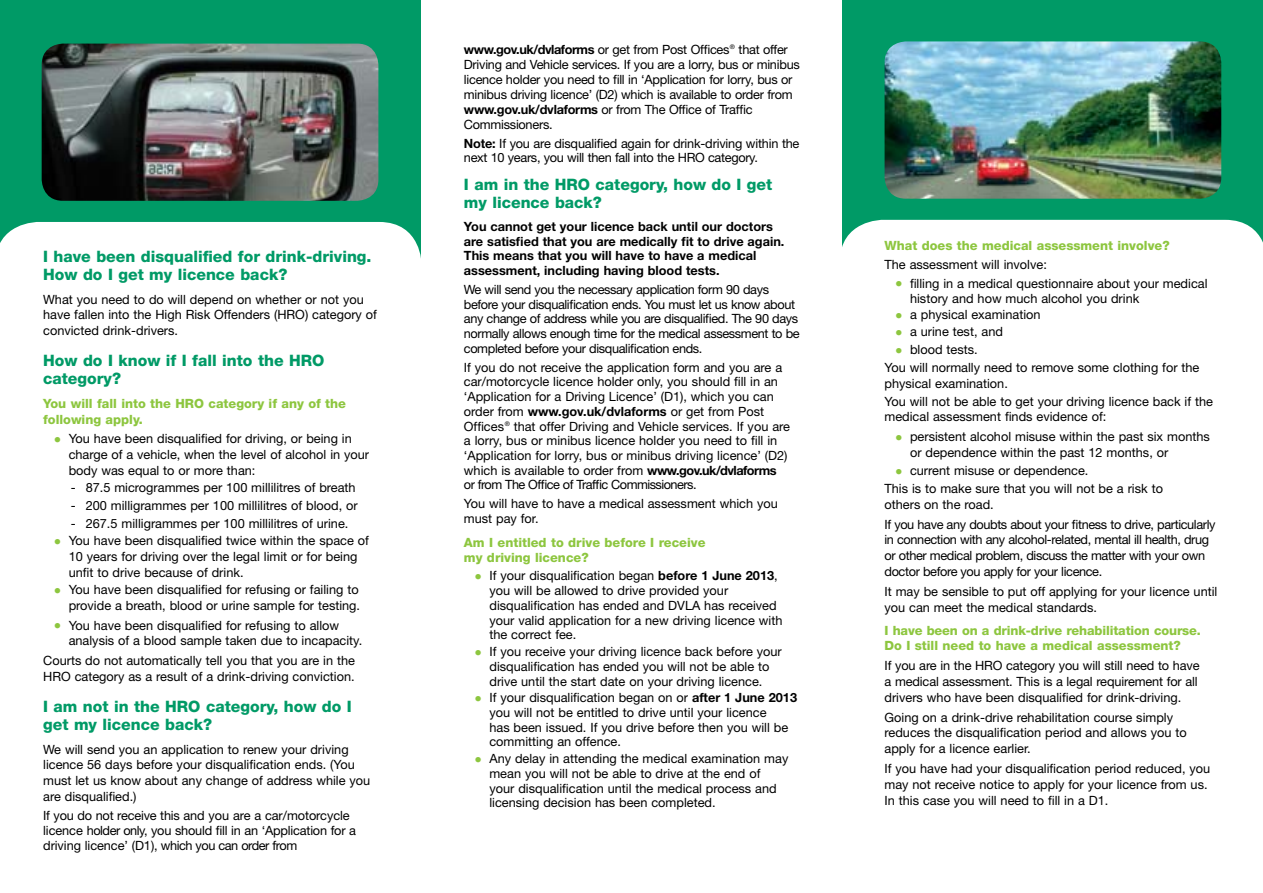
<style>
.page{position:relative;width:1263px;height:893px;background:#fff}
.page>*{position:absolute;margin:0;border:0;box-sizing:border-box;transform-origin:0 0}
.Titles_numbered{font:800 15.75px/18px "Helvetica Neue";color:#009a66}
.Body{font:12.75px/14.7px "Helvetica Neue";color:#000}
.Bullets{font:12.75px/14.7px "Helvetica Neue";color:#000}
.Body-2{font:12.75px/14.7px "Helvetica Neue";letter-spacing:-.03em;color:#000}
.Body-3{font:12.75px/15px "Helvetica Neue";letter-spacing:-.02em;color:#000}
.Subs_small{font:800 12.75px/15px "Helvetica Neue";color:#8dc63f}
.Body-4{font:700 12.75px/14.7px "Helvetica Neue";color:#000}
.Body-5{font:12.75px/14.7px "Helvetica Neue";letter-spacing:-.025em;color:#000}
.s1{font-size:15px;color:#8dc63f}
.s2{font-weight:700}
</style>
<div class="page">
<div style="left:0;top:0;width:421px;height:587px;background:#009a66"></div>
<div style="left:0;top:222px;width:421px;height:365px;background:#fff"></div>
<img style="left:42px;top:44px;width:336px;height:157px">
<div style="left:830px;top:0;width:433px;height:588px;background:#009a66"></div>
<img style="left:884px;top:41px;width:337px;height:158px">
<div style="left:842px;top:220px;width:421px;height:368px;background:#fff"></div>
<div style="left:805px;top:0;width:37px;height:614px;background:#fff"></div>
<svg style="left:1260px;top:245px;width:3px;height:343px"></svg>
<div style="left:1254px;top:332px;width:9px;height:88px;background:#fff"></div>
<p class="Titles_numbered" style="left:43px;top:247px;width:330px">I have been disqualified for drink-driving.<br>How do I get my licence back?</p>
<p class="Body" style="left:43px;top:291px;width:335px;line-height:15.6px">What you need to do will depend on whether or not you have fallen into the High Risk Offenders (HRO) category of convicted drink-drivers.</p>
<p class="Titles_numbered" style="left:43px;top:351px;width:283px">How do I know if I fall into the HRO category?</p>
<p class="Subs_small" style="left:43px;top:396px;width:304px;line-height:15.6px">You will fall into the HRO category if any of the following apply.</p>
<p class="Bullets" style="left:69px;top:431px;width:302px;line-height:15.6px;text-indent:-15px"><span class="s1">•</span> You have been disqualified for driving, or being in charge of a vehicle, when the level of alcohol in your body was equal to or more than:</p>
<p class="Bullets" style="left:71px;top:480px;width:286px">- 87.5 microgrammes per 100 millilitres of breath</p>
<p class="Bullets" style="left:71px;top:498px;width:288px">- 200 milligrammes per 100 millilitres of blood, or</p>
<p class="Bullets" style="left:71px;top:516px;width:279px">- 267.5 milligrammes per 100 millilitres of urine.</p>
<p class="Bullets" style="left:69px;top:533px;width:302px;line-height:15.6px;text-indent:-15px"><span class="s1">•</span> You have been disqualified twice within the space of<br>10 years for driving over the legal limit or for being unfit to drive because of drink.</p>
<p class="Bullets" style="left:54px;top:582px;width:308px;line-height:15.6px;text-align:right"><span class="s1">•</span> You have been disqualified for refusing or failing to provide a breath, blood or urine sample for testing.</p>
<p class="Bullets" style="left:69px;top:617px;width:295px;line-height:15.6px;text-indent:-15px"><span class="s1">•</span> You have been disqualified for refusing to allow analysis of a blood sample taken due to incapacity.</p>
<p class="Body" style="left:43px;top:653px;width:313px;line-height:15.6px">Courts do not automatically tell you that you are in the<br>HRO category as a result of a drink-driving conviction.</p>
<p class="Titles_numbered" style="left:43px;top:697px;width:310px">I am not in the HRO category, how do I get my licence back?</p>
<p class="Body" style="left:43px;top:741px;width:329px;line-height:15.6px">We will send you an application to renew your driving licence 56 days before your disqualification ends. (You must let us know about any change of address while you are disqualified.)</p>
<p class="Body" style="left:43px;top:808px;width:314px">If you do not receive this and you are a car/motorcycle licence holder only, you should fill in an ‘Application for a driving licence’ (D1), which you can order from</p>
<p class="Body-3" style="left:464px;top:41px;width:337px"><span class="s2">www.gov.uk/dvlaforms</span> or get from Post Offices<sup>®</sup> that offer Driving and Vehicle services. If you are a lorry, bus or minibus licence holder you need to fill in ‘Application for lorry, bus or minibus driving licence’ (D2) which is available to order from <span class="s2">www.gov.uk/dvlaforms</span> or from The Office of Traffic Commissioners.</p>
<p class="Body-5" style="left:464px;top:136px;width:337px"><span class="s2">Note:</span> If you are disqualified again for drink-driving within the next 10 years, you will then fall into the HRO category.</p>
<p class="Titles_numbered" style="left:464px;top:175px;width:310px">I am in the HRO category, how do I get my licence back?</p>
<p class="Body-4" style="left:464px;top:219px;width:322px">You cannot get your licence back until our doctors are satisfied that you are medically fit to drive again.<br>This means that you will have to have a medical assessment, including having blood tests.</p>
<p class="Body-2" style="left:464px;top:282px;width:337px">We will send you the necessary application form 90 days before your disqualification ends. You must let us know about any change of address while you are disqualified. The 90 days normally allows enough time for the medical assessment to be completed before your disqualification ends.</p>
<p class="Body" style="left:464px;top:360px;width:328px">If you do not receive the application form and you are a car/motorcycle licence holder only, you should fill in an ‘Application for a Driving Licence’ (D1), which you can order from <span class="s2">www.gov.uk/dvlaforms</span> or get from Post Offices<sup>®</sup> that offer Driving and Vehicle services. If you are a lorry, bus or minibus licence holder you need to fill in ‘Application for lorry, bus or minibus driving licence’ (D2) which is available to order from <span class="s2">www.gov.uk/dvlaforms </span>or from The Office of Traffic Commissioners.</p>
<p class="Body" style="left:464px;top:496px;width:315px">You will have to have a medical assessment which you must pay for.</p>
<p class="Subs_small" style="left:464px;top:534px;width:243px">Am I entitled to drive before I receive my driving licence?</p>
<p class="Bullets" style="left:489px;top:568px;width:295px;text-indent:-15px"><span class="s1">•</span> If your disqualification began <span class="s2">before 1 June 2013</span>, you will be allowed to drive provided your disqualification has ended and DVLA has received your valid application for a new driving licence with the correct fee.</p>
<p class="Bullets" style="left:474px;top:644px;width:309px;text-align:center"><span class="s1">•</span> If you receive your driving licence back before your disqualification has ended you will not be able to drive until the start date on your driving licence.</p>
<p class="Bullets" style="left:489px;top:690px;width:309px;text-indent:-15px"><span class="s1">•</span> If your disqualification began on or <span class="s2">after 1 June 2013 </span>you will not be entitled to drive until your licence<br>has been issued. If you drive before then you will be committing an offence.</p>
<p class="Bullets" style="left:489px;top:751px;width:300px;text-indent:-15px"><span class="s1">•</span> Any delay in attending the medical examination may mean you will not be able to drive at the end of your disqualification until the medical process and licensing decision has been completed.</p>
<p class="Subs_small" style="left:884px;top:238px;width:287px">What does the medical assessment involve?</p>
<p class="Body" style="left:884px;top:257px;width:164px">The assessment will involve:</p>
<p class="Bullets" style="left:910px;top:276px;width:299px;text-indent:-15px"><span class="s1">•</span> filling in a medical questionnaire about your medical history and how much alcohol you drink</p>
<p class="Bullets" style="left:895px;top:307px;width:147px"><span class="s1">•</span> a physical examination</p>
<p class="Bullets" style="left:895px;top:324px;width:109px"><span class="s1">•</span> a urine test, and</p>
<p class="Bullets" style="left:895px;top:342px;width:84px"><span class="s1">•</span> blood tests.</p>
<p class="Bullets" style="left:884px;top:359px;width:316px;line-height:15.8px">You will normally need to remove some clothing for the physical examination.</p>
<p class="Body" style="left:884px;top:393px;width:330px;line-height:15.8px">You will not be able to get your driving licence back if the medical assessment finds evidence of:</p>
<p class="Bullets" style="left:910px;top:429px;width:301px;line-height:15.8px;text-indent:-15px"><span class="s1">•</span> persistent alcohol misuse within the past six months or dependence within the past 12 months, or</p>
<p class="Bullets" style="left:895px;top:463px;width:195px"><span class="s1">•</span> current misuse or dependence.</p>
<p class="Body" style="left:884px;top:480px;width:280px;line-height:15.8px">This is to make sure that you will not be a risk to others on the road.</p>
<p class="Body-2" style="left:884px;top:516px;width:333px;line-height:15.8px">If you have any doubts about your fitness to drive, particularly in connection with any alcohol-related, mental ill health, drug or other medical problem, discuss the matter with your own doctor before you apply for your licence.</p>
<p class="Body" style="left:884px;top:583px;width:334px;line-height:15.8px">It may be sensible to put off applying for your licence until you can meet the medical standards.</p>
<p class="Subs_small" style="left:884px;top:623px;width:318px">I have been on a drink-drive rehabilitation course.<br>Do I still need to have a medical assessment?</p>
<p class="Body" style="left:884px;top:658px;width:317px;line-height:15.8px">If you are in the HRO category you will still need to have a medical assessment. This is a legal requirement for all drivers who have been disqualified for drink-driving.</p>
<p class="Body" style="left:884px;top:709px;width:304px;line-height:15.8px">Going on a drink-drive rehabilitation course simply reduces the disqualification period and allows you to apply for a licence earlier.</p>
<p class="Body" style="left:884px;top:761px;width:327px;line-height:15.8px">If you have had your disqualification period reduced, you may not receive notice to apply for your licence from us.<br>In this case you will need to fill in a D1.</p>
</div>
